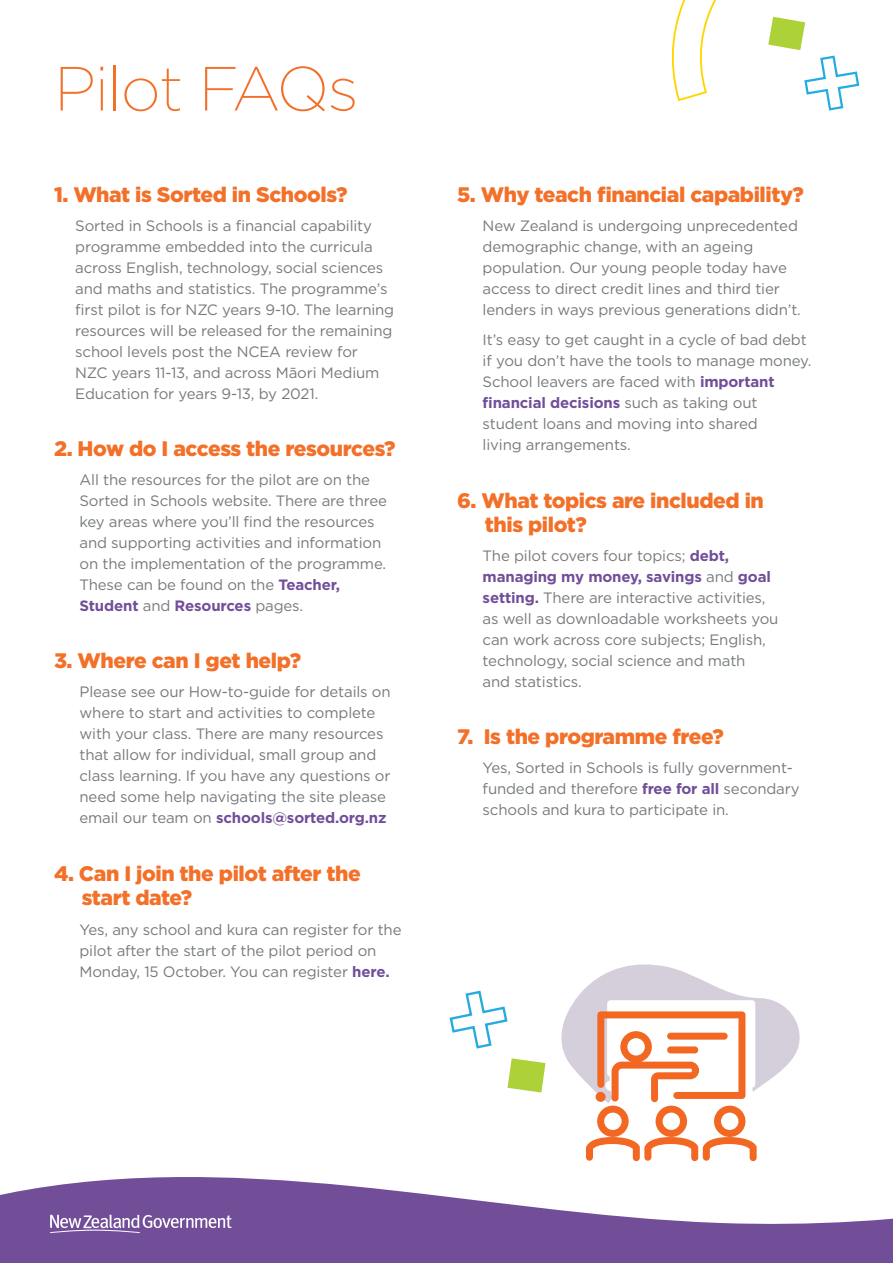
<style>
.page{position:relative;width:893px;height:1263px;background:#fff}
.page>*{position:absolute;margin:0;border:0;box-sizing:border-box;transform-origin:0 0}
.t1{font:200 62.25px "Gotham";letter-spacing:-.02em;color:#f37029}
.t2{font:900 21px/24px "Gotham";letter-spacing:-.02em;color:#f37029}
.t3{font:15px/21px "Gotham";letter-spacing:-.01em;color:#767a7d}
.s1{font-weight:700;color:#724e99}
</style>
<div class="page">
<svg style="left:0;top:1177px;width:893px;height:86px;fill:#724e99"></svg>
<svg style="left:671px;top:0;width:189px;height:111px"></svg>
<svg style="left:449px;top:964px;width:351px;height:197px"></svg>
<div style="left:667px;top:1033px;width:61px;height:7px;background:#f26722;border-radius:3px"></div>
<div style="left:596px;top:1092px;width:10px;height:10px;background:#f26722;border-radius:50%"></div>
<svg style="left:50px;top:1214px;width:182px;height:19px;background:#977db4"></svg>
<h1 class="t1" style="left:54px;top:50px;width:306px">Pilot FAQs</h1>
<h2 class="t2" style="left:54px;top:182px;width:295px">1. What is Sorted in Schools?</h2>
<p class="t3" style="left:75px;top:215px;width:320px">Sorted in Schools is a financial capability programme embedded into the curricula across English, technology, social sciences and maths and statistics. The programme’s first pilot is for NZC years 9-10. The learning resources will be released for the remaining school levels post the NCEA review for NZC years 11-13, and across Māori Medium Education for years 9-13, by 2021.</p>
<h2 class="t2" style="left:54px;top:436px;width:343px">2. How do I access the resources?</h2>
<p class="t3" style="left:80px;top:469px;width:309px">All the resources for the pilot are on the Sorted in Schools website. There are three key areas where you’ll find the resources and supporting activities and information on the implementation of the programme.<br>These can be found on the <span class="s1">Teacher, Student</span> and <span class="s1">Resources</span> pages.</p>
<h2 class="t2" style="left:54px;top:648px;width:249px">3. Where can I get help?</h2>
<p class="t3" style="left:80px;top:681px;width:313px">Please see our How-to-guide for details on where to start and activities to complete with your class. There are many resources that allow for individual, small group and class learning. If you have any questions or need some help navigating the site please email our team on <span class="s1">schools@sorted.org.nz</span></p>
<h2 class="t2" style="left:82px;top:862px;width:280px;text-indent:-28px">4. Can I join the pilot after the start date?</h2>
<p class="t3" style="left:80px;top:919px;width:324px">Yes, any school and kura can register for the pilot after the start of the pilot period on<br>Monday, 15 October. You can register <span class="s1">here.</span></p>
<h2 class="t2" style="left:457px;top:182px;width:348px">5. Why teach financial capability?</h2>
<p class="t3" style="left:483px;top:215px;width:320px">New Zealand is undergoing unprecedented demographic change, with an ageing population. Our young people today have access to direct credit lines and third tier lenders in ways previous generations didn’t.</p>
<p class="t3" style="left:483px;top:329px;width:330px">It’s easy to get caught in a cycle of bad debt if you don’t have the tools to manage money.<br>School leavers are faced with <span class="s1">important financial decisions</span> such as taking out student loans and moving into shared<br>living arrangements.</p>
<h2 class="t2" style="left:485px;top:488px;width:280px;text-indent:-28px">6. What topics are included in this pilot?</h2>
<p class="t3" style="left:483px;top:545px;width:297px">The pilot covers four topics; <span class="s1">debt, managing my money, savings</span> and <span class="s1">goal setting.</span> There are interactive activities, as well as downloadable worksheets you can work across core subjects; English, technology, social science and math<br>and statistics.</p>
<h2 class="t2" style="left:457px;top:724px;width:268px">7. Is the programme free?</h2>
<p class="t3" style="left:483px;top:757px;width:318px">Yes, Sorted in Schools is fully government&shy;funded and therefore <span class="s1">free for all</span> secondary schools and kura to participate in.</p>
</div>
